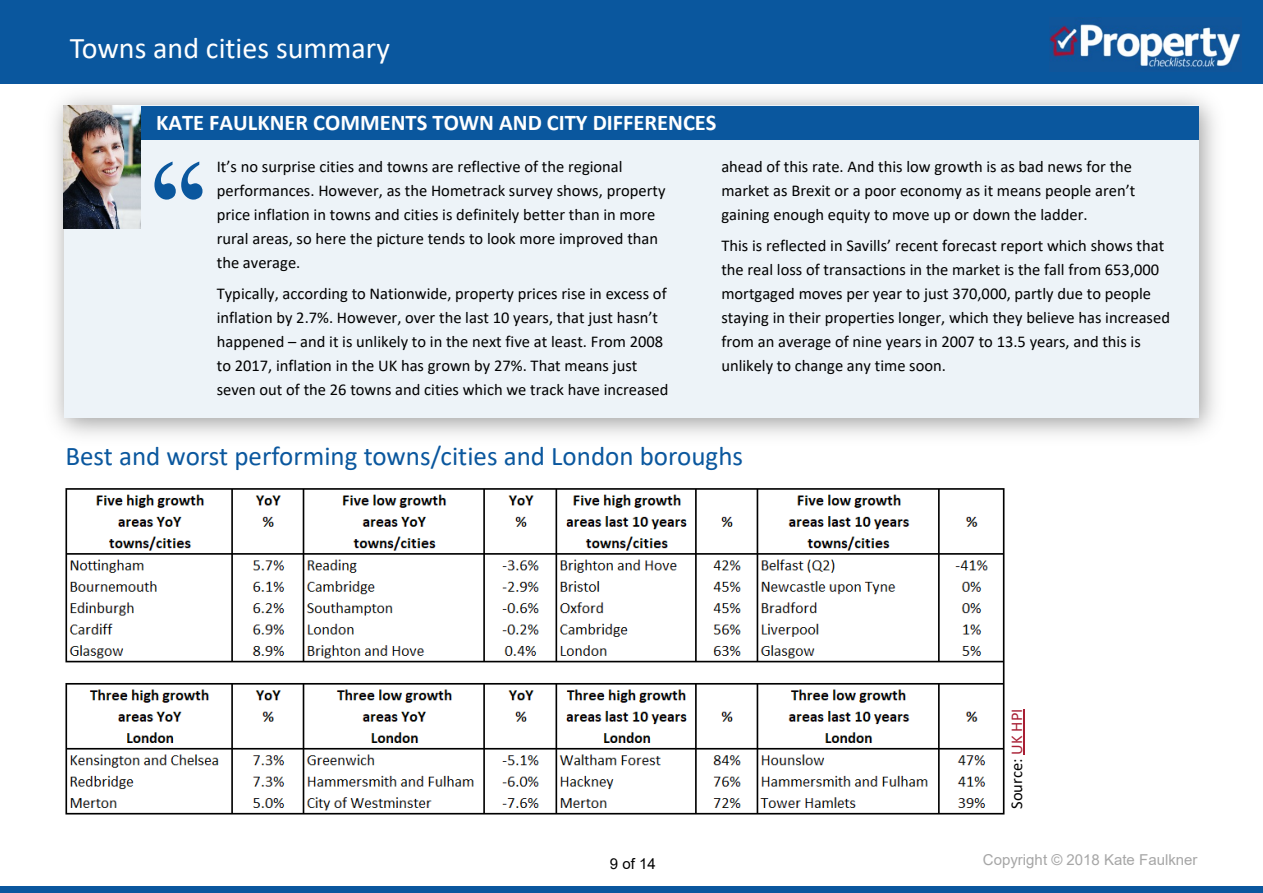
<style>
.page{position:relative;width:1263px;height:893px;background:#fff}
.page>*{position:absolute;margin:0;border:0;box-sizing:border-box;transform-origin:0 0}
.t1{font:150.45px "Times New Roman";color:#0a579e;scale:.95 1}
.t2{font:30px "Calibri";color:#fff}
.t3{font:27px "Calibri";color:#0a579e}
.t4{font:700 22.5px "Calibri";color:#fff}
.t5{font:16.5px/24px "Calibri";color:#000}
.t6{font:15px "Arial";color:#a6a6a6}
.t7{font:15px "Arial";color:#000}
.s1{color:#a81e33}
</style>
<div class="page">
<div style="left:0;top:0;width:1263px;height:83px;background:#0a579e"></div>
<img style="left:1049px;top:21px;width:192px;height:49px">
<div style="left:0;top:886px;width:1263px;height:7px;background:#0a579e"></div>
<img style="left:65px;top:488px;width:940px;height:327px">
<img style="left:36px;top:83px;width:1197px;height:352px">
<div style="left:64px;top:105px;width:1134px;height:313px;background:#edf3f8"></div>
<div style="left:64px;top:106px;width:1134px;height:33px;background:#0a579e"></div>
<img style="left:64px;top:106px;width:77px;height:122px">
<hr style="left:1023px;top:709px;width:1px;height:46px;background:#a81e33">
<h2 class="t2" style="left:70px;top:36px;width:322px">Towns and cities summary</h2>
<h3 class="t4" style="left:156px;top:113px;width:562px">KATE FAULKNER COMMENTS TOWN AND CITY DIFFERENCES</h3>
<h1 class="t1" style="left:142px;top:159px;width:80px">‘‘</h1>
<p class="t5" style="left:217px;top:156px;width:450px">It’s no surprise cities and towns are reflective of the regional performances. However, as the Hometrack survey shows, property price inflation in towns and cities is definitely better than in more rural areas, so here the picture tends to look more improved than the average.</p>
<p class="t5" style="left:217px;top:283px;width:453px">Typically, according to Nationwide, property prices rise in excess of inflation by 2.7%. However, over the last 10 years, that just hasn’t happened – and it is unlikely to in the next five at least. From 2008 to 2017, inflation in the UK has grown by 27%. That means just seven out of the 26 towns and cities which we track have increased</p>
<p class="t5" style="left:721px;top:156px;width:416px">ahead of this rate. And this low growth is as bad news for the market as Brexit or a poor economy as it means people aren’t gaining enough equity to move up or down the ladder.</p>
<p class="t5" style="left:721px;top:235px;width:450px">This is reflected in Savills’ recent forecast report which shows that the real loss of transactions in the market is the fall from 653,000 mortgaged moves per year to just 370,000, partly due to people staying in their properties longer, which they believe has increased from an average of nine years in 2007 to 13.5 years, and this is unlikely to change any time soon.</p>
<h3 class="t3" style="left:65px;top:445px;width:679px">Best and worst performing towns/cities and London boroughs</h3>
<p class="t7" style="left:610px;top:858px;width:47px">9 of 14</p>
<p class="t5" style="left:1006px;top:809px;width:101px;rotate:-90deg">Source: <span class="s1">UK HPI</span></p>
<p class="t6" style="left:983px;top:854px;width:216px">Copyright © 2018 Kate Faulkner</p>
</div>
